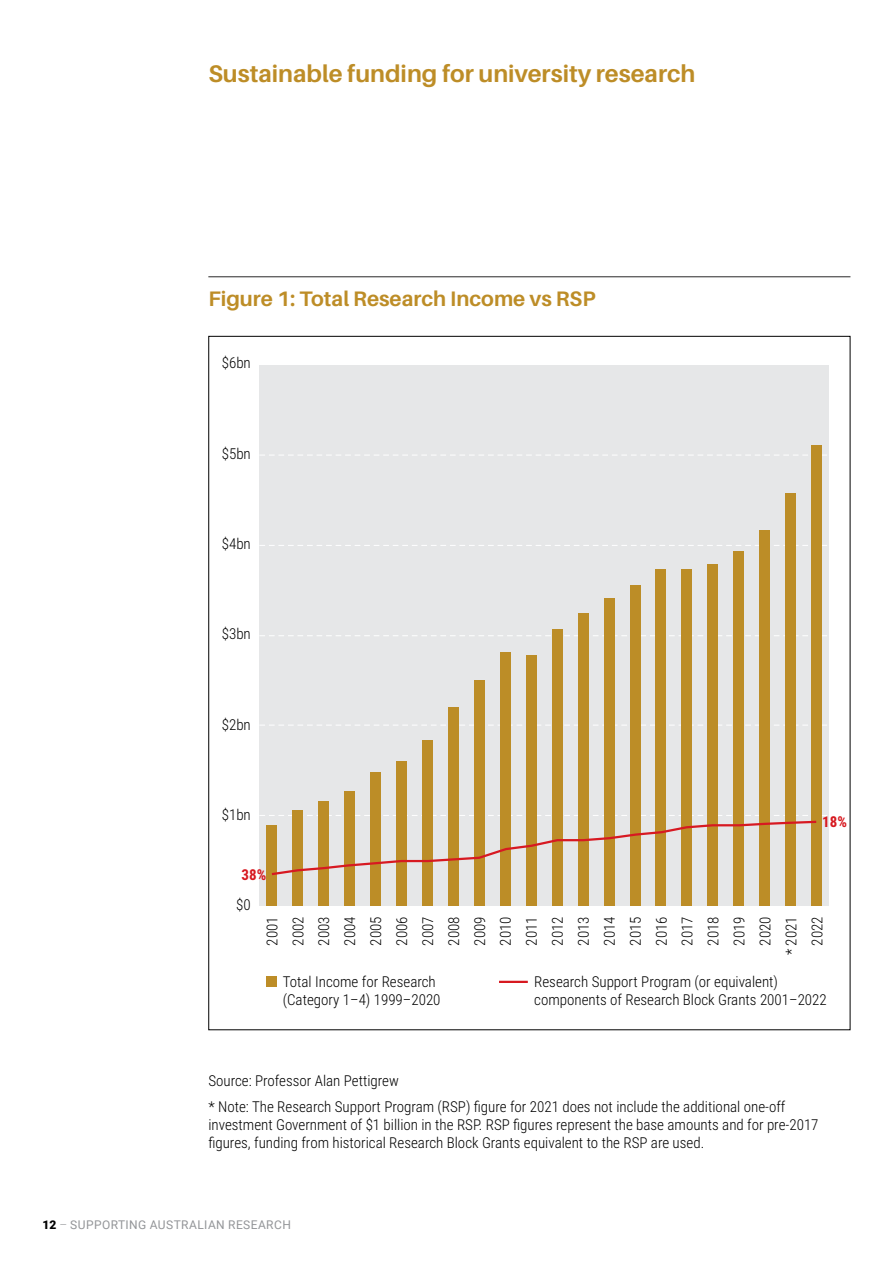
<style>
.page{position:relative;width:893px;height:1263px;background:#fff}
.page>*{position:absolute;margin:0;border:0;box-sizing:border-box;transform-origin:0 0}
.t1{font:700 24px "Aileron";color:#bd8d27}
.t2{font:700 21px "Aileron";color:#bd8d27}
.t3{font:300 15px/26px "Roboto Condensed";color:#000}
.t4{font:700 15px "Roboto Condensed";color:#d71920}
.t5{font:12px "Roboto";letter-spacing:.035em;color:#939598}
.s1{font-weight:900;color:#000}
.s2{font-weight:300}
</style>
<div class="page">
<div style="left:260px;top:366px;width:569px;height:540px;background:#e6e7e8"></div>
<svg style="left:259px;top:725px;width:568px;height:1px"></svg>
<svg style="left:259px;top:635px;width:568px;height:1px"></svg>
<svg style="left:259px;top:545px;width:568px;height:1px"></svg>
<svg style="left:259px;top:455px;width:568px;height:1px"></svg>
<div style="left:266px;top:825px;width:11px;height:81px;background:#bc8d27"></div>
<div style="left:292px;top:810px;width:11px;height:96px;background:#bc8d27"></div>
<div style="left:318px;top:801px;width:11px;height:105px;background:#bc8d27"></div>
<div style="left:344px;top:792px;width:11px;height:114px;background:#bc8d27"></div>
<div style="left:370px;top:772px;width:11px;height:134px;background:#bc8d27"></div>
<div style="left:396px;top:761px;width:11px;height:145px;background:#bc8d27"></div>
<div style="left:422px;top:740px;width:11px;height:166px;background:#bc8d27"></div>
<div style="left:448px;top:707px;width:11px;height:199px;background:#bc8d27"></div>
<div style="left:474px;top:680px;width:11px;height:226px;background:#bc8d27"></div>
<div style="left:500px;top:652px;width:11px;height:254px;background:#bc8d27"></div>
<div style="left:526px;top:655px;width:11px;height:251px;background:#bc8d27"></div>
<div style="left:552px;top:629px;width:10px;height:277px;background:#bc8d27"></div>
<div style="left:578px;top:613px;width:10px;height:293px;background:#bc8d27"></div>
<div style="left:604px;top:598px;width:10px;height:308px;background:#bc8d27"></div>
<div style="left:630px;top:585px;width:10px;height:321px;background:#bc8d27"></div>
<div style="left:656px;top:569px;width:10px;height:337px;background:#bc8d27"></div>
<div style="left:707px;top:565px;width:11px;height:341px;background:#bc8d27"></div>
<div style="left:733px;top:551px;width:11px;height:355px;background:#bc8d27"></div>
<div style="left:759px;top:530px;width:11px;height:376px;background:#bc8d27"></div>
<div style="left:785px;top:493px;width:11px;height:413px;background:#bc8d27"></div>
<div style="left:811px;top:445px;width:11px;height:461px;background:#bc8d27"></div>
<div style="left:682px;top:569px;width:10px;height:337px;background:#bc8d27"></div>
<svg style="left:259px;top:815px;width:568px;height:62px"></svg>
<hr style="left:208px;top:276px;width:642px;height:1px;background:#292829">
<hr style="left:499px;top:981px;width:29px;height:2px;background:#d71920">
<div style="left:266px;top:976px;width:10px;height:11px;background:#bd8d27"></div>
<h1 class="t1" style="left:208px;top:61px;width:489px">Sustainable funding for university research</h1>
<h2 class="t2" style="left:208px;top:287px;width:389px">Figure 1: Total Research Income vs RSP</h2>
<p class="t3" style="left:222px;top:350px;width:31px">$6bn</p>
<p class="t3" style="left:222px;top:440px;width:31px">$5bn</p>
<p class="t3" style="left:222px;top:530px;width:31px">$4bn</p>
<p class="t3" style="left:222px;top:620px;width:31px">$3bn</p>
<p class="t3" style="left:222px;top:711px;width:31px">$2bn</p>
<p class="t3" style="left:222px;top:801px;width:31px">$1bn</p>
<p class="t4" style="left:242px;top:864px;width:26px">38%</p>
<p class="t3" style="left:236px;top:891px;width:16px">$0</p>
<p class="t4" style="left:822px;top:811px;width:26px">18%</p>
<p class="t3" style="left:259px;top:955px;width:40px;text-align:right;rotate:-90deg">2001<br>2002<br>2003<br>2004<br>2005<br>2006<br>2007<br>2008<br>2009<br>2010<br>2011<br>2012<br>2013<br>2014<br>2015<br>2016<br>2017<br>2018<br>2019<br>2020 * 2021<br>2022</p>
<p class="t3" style="left:283px;top:972px;width:159px;line-height:18px">Total Income for Research (Category 1–4) 1999–2020</p>
<p class="t3" style="left:534px;top:972px;width:294px;line-height:18px">Research Support Program (or equivalent) components of Research Block Grants 2001–2022</p>
<p class="t3" style="left:208px;top:1066px;width:579px;line-height:26.5px">Source: Professor Alan Pettigrew<br>* Note: The Research Support Program (RSP) figure for 2021 does not include the additional one-off</p>
<p class="t3" style="left:208px;top:1115px;width:612px;line-height:18px">investment Government of $1 billion in the RSP. RSP figures represent the base amounts and for pre-2017 figures, funding from historical Research Block Grants equivalent to the RSP are used.</p>
<p class="t5" style="left:43px;top:1217px;width:250px"><span class="s1">12</span> <span class="s2">–</span> SUPPORTING AUSTRALIAN RESEARCH</p>
</div>
